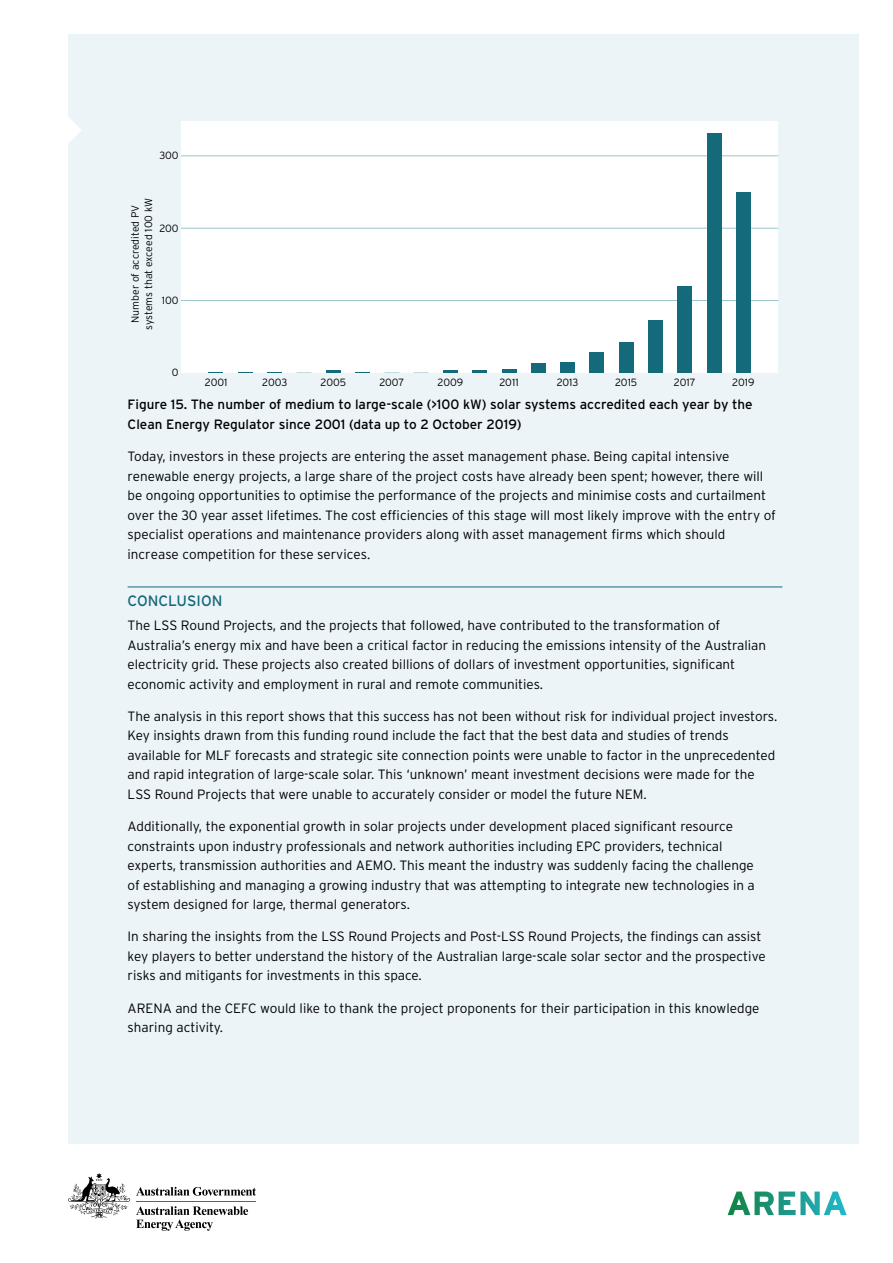
<style>
.page{position:relative;width:893px;height:1263px;background:#fff}
.page>*{position:absolute;margin:0;border:0;box-sizing:border-box;transform-origin:0 0}
.t1{font:15px "Interstate";color:#14697a}
.t2{font:300 13.5px/19.5px "Interstate";color:#000}
.t3{font:13.5px/19.5px "Interstate";color:#000}
.t4{font:300 10.5px/13.2px "Interstate";color:#000;text-align:center}
</style>
<div class="page">
<div style="left:68px;top:34px;width:791px;height:1110px;background:#ecf4f8"></div>
<svg style="left:728px;top:1191px;width:119px;height:24px"></svg>
<svg style="left:68px;top:1173px;width:188px;height:58px"></svg>
<svg style="left:68px;top:117px;width:13px;height:26px"></svg>
<hr style="left:128px;top:587px;width:654px;height:1px;background:#14697a">
<div style="left:181px;top:121px;width:597px;height:252px;background:#fff"></div>
<hr style="left:181px;top:300px;width:597px;height:1px;background:#98c7cc">
<hr style="left:181px;top:228px;width:597px;height:1px;background:#98c7cc">
<hr style="left:181px;top:156px;width:597px;height:1px;background:#98c7cc">
<svg style="left:209px;top:372px;width:14px;height:1px"></svg>
<svg style="left:238px;top:372px;width:15px;height:1px"></svg>
<svg style="left:267px;top:372px;width:15px;height:1px"></svg>
<svg style="left:326px;top:371px;width:14px;height:2px"></svg>
<svg style="left:355px;top:372px;width:15px;height:1px"></svg>
<hr style="left:443px;top:370px;width:15px;height:3px;background:#14697a">
<hr style="left:472px;top:370px;width:15px;height:3px;background:#14697a">
<hr style="left:502px;top:369px;width:14px;height:4px;background:#14697a">
<div style="left:531px;top:363px;width:15px;height:10px;background:#14697a"></div>
<div style="left:560px;top:363px;width:15px;height:10px;background:#14697a"></div>
<div style="left:590px;top:352px;width:14px;height:21px;background:#14697a"></div>
<div style="left:619px;top:342px;width:15px;height:31px;background:#14697a"></div>
<div style="left:648px;top:321px;width:15px;height:52px;background:#14697a"></div>
<div style="left:677px;top:286px;width:15px;height:87px;background:#14697a"></div>
<div style="left:707px;top:133px;width:14px;height:240px;background:#14697a"></div>
<div style="left:736px;top:192px;width:15px;height:181px;background:#14697a"></div>
<p class="t4" style="left:159px;top:149px;width:21px">300</p>
<p class="t4" style="left:129px;top:330px;width:134px;rotate:-90deg">Number of accredited PV systems that exceed 100 kW</p>
<p class="t4" style="left:159px;top:221px;width:21px">200</p>
<p class="t4" style="left:162px;top:294px;width:18px">100</p>
<p class="t4" style="left:172px;top:366px;width:8px">0</p>
<p class="t4" style="left:205px;top:376px;width:24px">2001</p>
<p class="t4" style="left:262px;top:376px;width:27px">2003</p>
<p class="t4" style="left:321px;top:376px;width:27px">2005</p>
<p class="t4" style="left:379px;top:376px;width:26px">2007</p>
<p class="t4" style="left:438px;top:376px;width:27px">2009</p>
<p class="t4" style="left:499px;top:376px;width:21px">2011</p>
<p class="t4" style="left:557px;top:376px;width:23px">2013</p>
<p class="t4" style="left:615px;top:376px;width:24px">2015</p>
<p class="t4" style="left:674px;top:376px;width:23px">2017</p>
<p class="t4" style="left:732px;top:376px;width:24px">2019</p>
<p class="t3" style="left:128px;top:395px;width:627px">Figure 15. The number of medium to large-scale (&gt;100 kW) solar systems accredited each year by the<br>Clean Energy Regulator since 2001 (data up to 2 October 2019)</p>
<p class="t2" style="left:128px;top:446px;width:650px">Today, investors in these projects are entering the asset management phase. Being capital intensive renewable energy projects, a large share of the project costs have already been spent; however, there will be ongoing opportunities to optimise the performance of the projects and minimise costs and curtailment over the 30 year asset lifetimes. The cost efficiencies of this stage will most likely improve with the entry of specialist operations and maintenance providers along with asset management firms which should increase competition for these services.</p>
<p class="t1" style="left:128px;top:593px;width:96px">CONCLUSION</p>
<p class="t2" style="left:128px;top:616px;width:640px">The LSS Round Projects, and the projects that followed, have contributed to the transformation of Australia’s energy mix and have been a critical factor in reducing the emissions intensity of the Australian electricity grid. These projects also created billions of dollars of investment opportunities, significant economic activity and employment in rural and remote communities.</p>
<p class="t2" style="left:128px;top:706px;width:651px">The analysis in this report shows that this success has not been without risk for individual project investors.<br>Key insights drawn from this funding round include the fact that the best data and studies of trends available for MLF forecasts and strategic site connection points were unable to factor in the unprecedented and rapid integration of large-scale solar. This ‘unknown’ meant investment decisions were made for the LSS Round Projects that were unable to accurately consider or model the future NEM.</p>
<p class="t2" style="left:128px;top:816px;width:629px">Additionally, the exponential growth in solar projects under development placed significant resource constraints upon industry professionals and network authorities including EPC providers, technical experts, transmission authorities and AEMO. This meant the industry was suddenly facing the challenge of establishing and managing a growing industry that was attempting to integrate new technologies in a system designed for large, thermal generators.</p>
<p class="t2" style="left:128px;top:927px;width:640px">In sharing the insights from the LSS Round Projects and Post-LSS Round Projects, the findings can assist key players to better understand the history of the Australian large-scale solar sector and the prospective risks and mitigants for investments in this space.</p>
<p class="t2" style="left:128px;top:998px;width:633px">ARENA and the CEFC would like to thank the project proponents for their participation in this knowledge sharing activity.</p>
</div>
